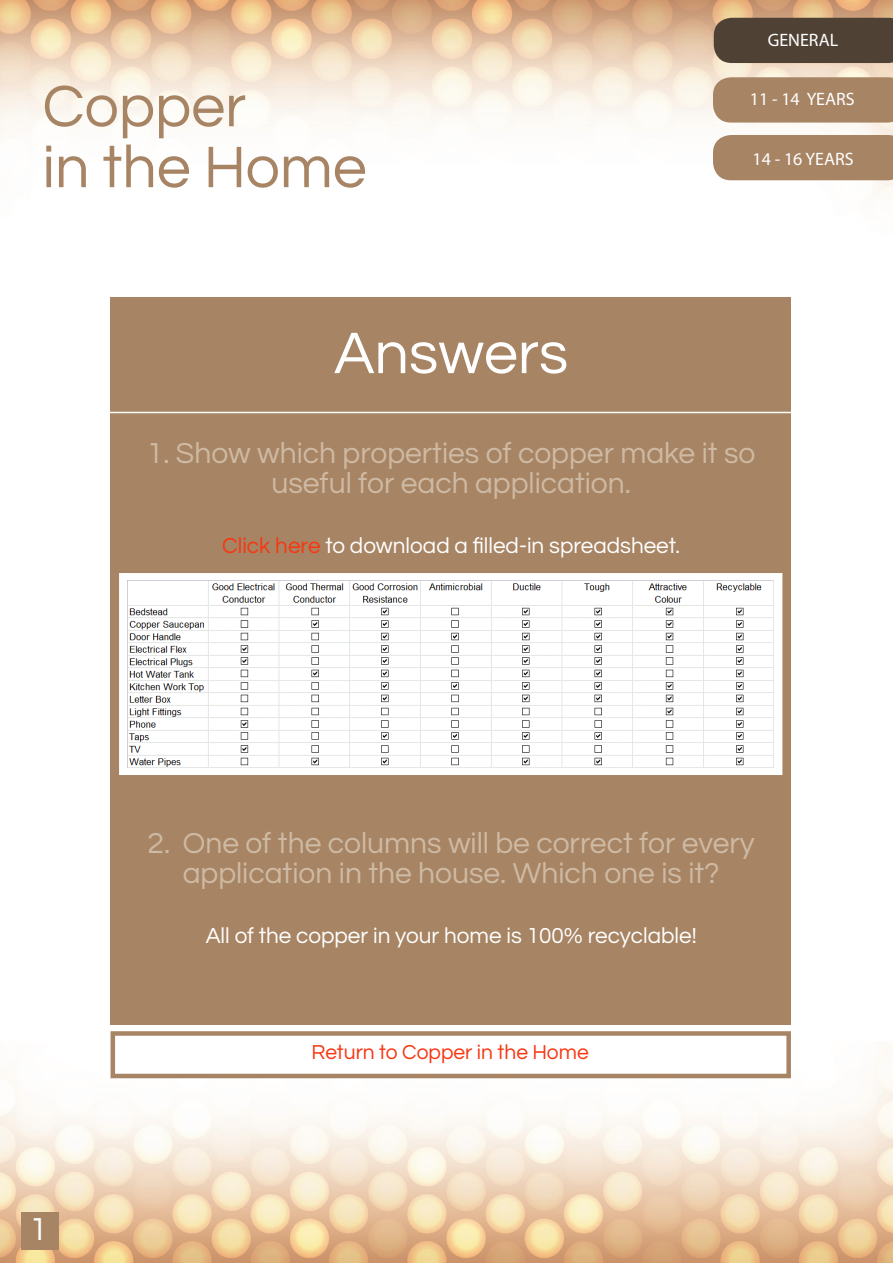
<style>
.page{position:relative;width:893px;height:1263px;background:#fff}
.page>*{position:absolute;margin:0;border:0;box-sizing:border-box;transform-origin:0 0}
.t1{font:60.9px "Questrial";color:#a78463}
.t2{font:60.9px "Questrial";color:#fff}
.t3{font:33px "Questrial";color:#fff}
.t4{font:30px/30px "Questrial";color:#cebaa4;text-align:center}
.t5{font:22.5px "Questrial";color:#fff}
.t6{font:21px "Questrial";color:#f73712}
.t7{font:18px "Myriad Pro";color:#fff}
.s1{color:#f73712}
</style>
<div class="page">
<img style="left:0;top:0;width:893px;height:301px">
<img style="left:0;top:1042px;width:893px;height:221px">
<div style="left:713px;top:77px;width:180px;height:46px;background:#a78463"></div>
<div style="left:713px;top:135px;width:180px;height:45px;background:#a78463"></div>
<div style="left:21px;top:1212px;width:38px;height:38px;background:#a78463"></div>
<div style="left:714px;top:18px;width:179px;height:45px;background:#504135"></div>
<div style="left:111px;top:298px;width:680px;height:727px;background:#a78463"></div>
<hr style="left:87px;top:412px;width:722px;height:1px;background:#fff">
<div style="left:120px;top:574px;width:662px;height:200px;background:#fff"></div>
<img style="left:128px;top:581px;width:645px;height:187px">
<div style="left:119px;top:573px;width:663px;height:202px;border:2px solid #fff"></div>
<div style="left:111px;top:1031px;width:680px;height:47px;background:#fff;border:4px solid #a78463"></div>
<p class="t1" style="left:43px;top:76px;width:205px">Copper</p>
<p class="t1" style="left:43px;top:137px;width:326px">in the Home</p>
<p class="t2" style="left:334px;top:323px;width:236px">Answers</p>
<p class="t7" style="left:768px;top:29px;width:72px">GENERAL</p>
<p class="t7" style="left:750px;top:88px;width:106px">11 - 14 YEARS</p>
<p class="t7" style="left:752px;top:148px;width:103px">14 - 16 YEARS</p>
<p class="t4" style="left:147px;top:439px;width:610px">1. Show which properties of copper make it so useful for each application.</p>
<p class="t5" style="left:222px;top:535px;width:459px"><span class="s1">Click here</span> to download a filled-in spreadsheet.</p>
<p class="t4" style="left:148px;top:829px;width:609px">2. One of the columns will be correct for every application in the house. Which one is it?</p>
<p class="t5" style="left:206px;top:925px;width:492px">All of the copper in your home is 100% recyclable!</p>
<p class="t3" style="left:29px;top:1213px;width:20px">1</p>
<p class="t6" style="left:312px;top:1042px;width:279px">Return to Copper in the Home</p>
</div>
